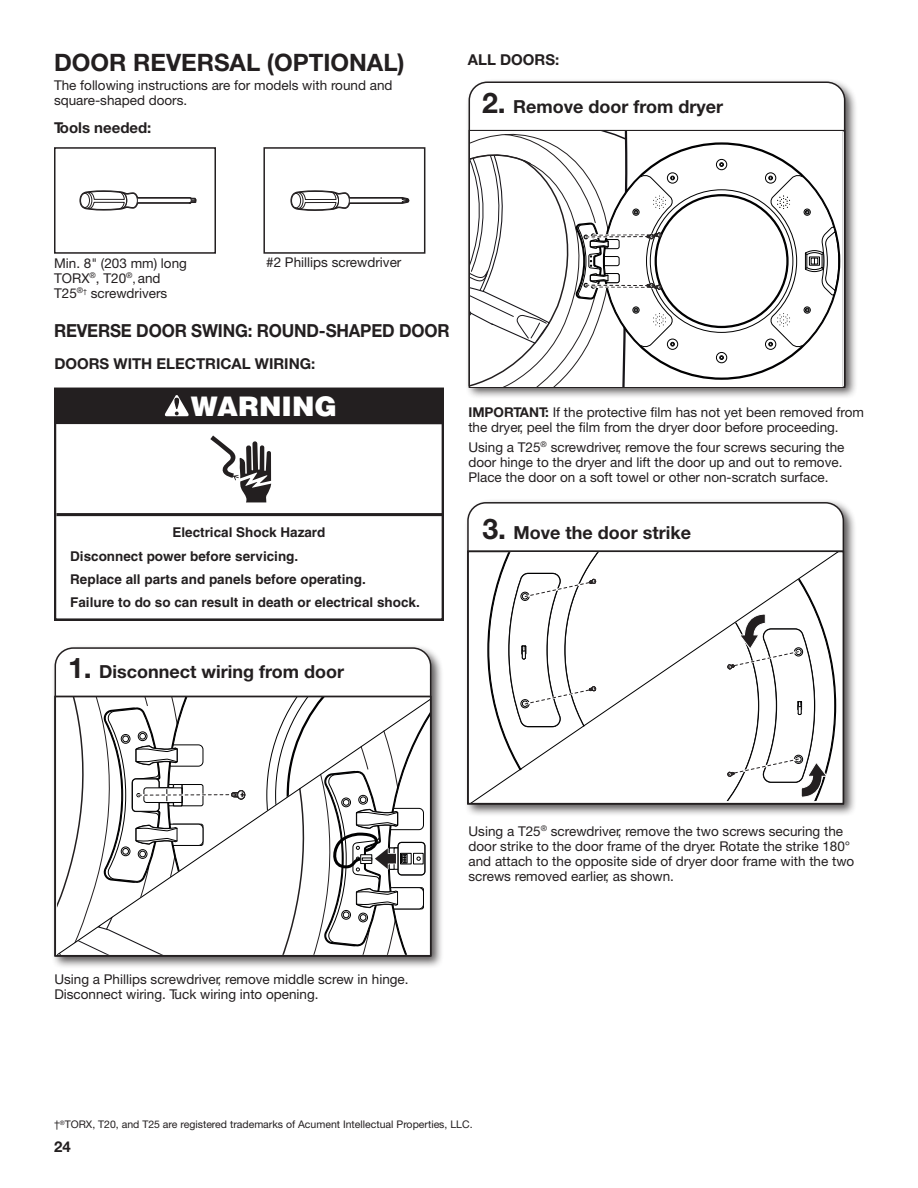
<style>
.page{position:relative;width:918px;height:1188px;background:#fff}
.page>*{position:absolute;margin:0;border:0;box-sizing:border-box;transform-origin:0 0}
.t1{font:900 27px "Helvetica";color:#fff}
.title_heading_1{font:700 24px "Helvetica Neue LT Std";color:#231f20}
.ParaStyle01-Leading{font:700 18px "Helvetica Neue LT Std";color:#231f20}
.ParaStyle01-Leading-2{font:700 18px "Helvetica Neue LT Std";color:#231f20;scale:.94 1}
.ParaStyle01-Leading-3{font:700 15px "Helvetica Neue LT Std";color:#231f20}
.ParaStyle02-Leading{font:13.5px/15px "Helvetica Neue LT Std";color:#231f20}
.t2{font:700 13.5px/23.2px "Helvetica";color:#231f20}
.ParaStyle01-Leading-4{font:13.5px/15px "Helvetica Neue LT Std";color:#231f20}
.ParaStyle01-Leading-5{font:10.5px "Helvetica Neue LT Std";color:#231f20}
.s1{font-size:28.5px}
.s2{font-size:12px}
.s3{font-weight:700}
</style>
<div class="page">
<div style="left:465px;top:78px;width:393px;height:321px;background:#231f20;opacity:.75"></div>
<svg style="left:468px;top:81px;width:378px;height:306px"></svg>
<div style="left:469px;top:130px;width:376px;height:258px;border:2px solid #231f20"></div>
<svg style="left:470px;top:131px;width:372px;height:255px"></svg>
<svg style="left:54px;top:147px;width:372px;height:107px"></svg>
<div style="left:51px;top:644px;width:393px;height:325px;background:#231f20;opacity:.75"></div>
<svg style="left:54px;top:647px;width:378px;height:310px"></svg>
<svg style="left:58px;top:699px;width:370px;height:254px"></svg>
<div style="left:55px;top:696px;width:376px;height:260px;border:2px solid #231f20"></div>
<div style="left:464px;top:499px;width:393px;height:318px;background:#231f20;opacity:.75"></div>
<svg style="left:466px;top:501px;width:379px;height:304px"></svg>
<svg style="left:467px;top:552px;width:376px;height:251px"></svg>
<svg style="left:54px;top:388px;width:389px;height:232px"></svg>
<hr style="left:56px;top:513px;width:387px;height:3px;background:#231f20">
<div style="left:55px;top:388px;width:388px;height:36px;background:#231f20"></div>
<svg style="left:164px;top:395px;width:25px;height:21px"></svg>
<svg style="left:210px;top:435px;width:61px;height:67px"></svg>
<p class="title_heading_1" style="left:54px;top:48px;width:352px">DOOR REVERSAL (OPTIONAL)</p>
<p class="ParaStyle02-Leading" style="left:54px;top:78px;width:340px">The following instructions are for models with round and square-shaped doors.</p>
<p class="ParaStyle01-Leading-3" style="left:54px;top:118px;width:99px">Tools needed:</p>
<p class="ParaStyle01-Leading-3" style="left:468px;top:50px;width:93px">ALL DOORS:</p>
<p class="ParaStyle01-Leading" style="left:482px;top:95px;width:242px"><span class="s1">2.</span> Remove door from dryer</p>
<p class="ParaStyle01-Leading-4" style="left:54px;top:255px;width:134px">Min. 8" (203 mm) long</p>
<p class="ParaStyle01-Leading-4" style="left:266px;top:254px;width:137px">#2 Phillips screwdriver</p>
<p class="ParaStyle01-Leading-4" style="left:54px;top:270px;width:115px">TORX<sup>®</sup>, T20<sup>®</sup><span class="s2">,</span> and<br>T25<sup>®</sup><sup>†</sup> screwdrivers</p>
<p class="ParaStyle01-Leading-2" style="left:54px;top:319px;width:422px">REVERSE DOOR SWING: ROUND-SHAPED DOOR</p>
<p class="ParaStyle01-Leading-3" style="left:54px;top:355px;width:263px">DOORS WITH ELECTRICAL WIRING:</p>
<p class="t1" style="left:191px;top:389px;width:148px">WARNING</p>
<p class="t2" style="left:70px;top:521px;width:351px;text-indent:102px">Electrical Shock Hazard<br>Disconnect power before servicing.<br>Replace all parts and panels before operating.<br>Failure to do so can result in death or electrical shock.</p>
<p class="ParaStyle02-Leading" style="left:468px;top:405px;width:397px"><span class="s3">IMPORTANT:</span> If the protective film has not yet been removed from the dryer, peel the film from the dryer door before proceeding.</p>
<p class="ParaStyle02-Leading" style="left:468px;top:439px;width:378px">Using a T25<sup>®</sup> screwdriver, remove the four screws securing the door hinge to the dryer and lift the door up and out to remove.<br>Place the door on a soft towel or other non-scratch surface.</p>
<p class="ParaStyle01-Leading" style="left:483px;top:522px;width:210px"><span class="s1">3.</span> Move the door strike</p>
<p class="ParaStyle01-Leading" style="left:68px;top:660px;width:277px"><span class="s1">1.</span> Disconnect wiring from door</p>
<p class="ParaStyle02-Leading" style="left:54px;top:971px;width:356px">Using a Phillips screwdriver, remove middle screw in hinge.<br>Disconnect wiring. Tuck wiring into opening.</p>
<p class="ParaStyle02-Leading" style="left:469px;top:823px;width:387px">Using a T25<sup>®</sup> screwdriver, remove the two screws securing the door strike to the door frame of the dryer. Rotate the strike 180° and attach to the opposite side of dryer door frame with the two screws removed earlier, as shown.</p>
<p class="ParaStyle01-Leading-5" style="left:54px;top:1118px;width:420px">†<sup>®</sup>TORX, T20, and T25 are registered trademarks of Acument Intellectual Properties, LLC.</p>
<p class="ParaStyle01-Leading-3" style="left:54px;top:1138px;width:18px">24</p>
</div>
